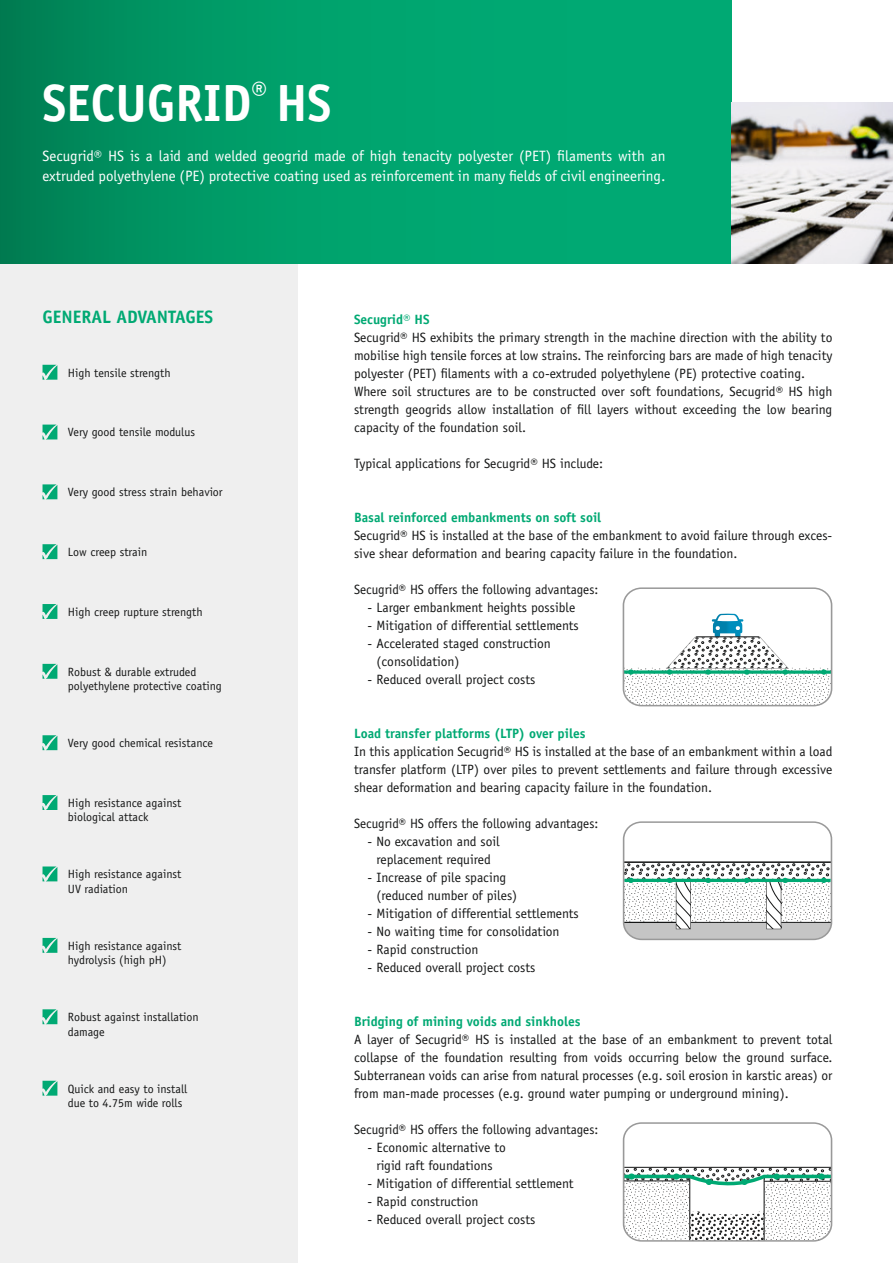
<style>
.page{position:relative;width:893px;height:1263px;background:#fff}
.page>*{position:absolute;margin:0;border:0;box-sizing:border-box;transform-origin:0 0}
.t1{font:700 52.5px "Officina Sans Std";color:#fff;scale:.95 1}
.t2{font:700 18px "Officina Sans Std";color:#00a973}
.t3{font:15px/19.5px "Officina Sans Std";color:#fff}
.t4{font:13.5px/18px "Officina Sans Std";color:#151616}
.t5{font:700 13.5px "Officina Sans Std";color:#00a973}
.t6{font:12px/14.4px "Officina Sans Std";color:#151616}
</style>
<div class="page">
<div style="left:0;top:264px;width:298px;height:999px;background:#efefef"></div>
<svg style="left:43px;top:365px;width:14px;height:15px"></svg>
<svg style="left:43px;top:425px;width:14px;height:14px"></svg>
<svg style="left:43px;top:484px;width:14px;height:15px"></svg>
<svg style="left:43px;top:604px;width:14px;height:15px"></svg>
<svg style="left:43px;top:544px;width:14px;height:15px"></svg>
<svg style="left:43px;top:664px;width:14px;height:15px"></svg>
<svg style="left:43px;top:735px;width:14px;height:15px"></svg>
<svg style="left:43px;top:795px;width:14px;height:15px"></svg>
<svg style="left:43px;top:866px;width:14px;height:15px"></svg>
<svg style="left:43px;top:938px;width:14px;height:15px"></svg>
<svg style="left:43px;top:1081px;width:14px;height:14px"></svg>
<svg style="left:43px;top:1009px;width:14px;height:15px"></svg>
<div style="left:0;top:0;width:731px;height:264px;background:linear-gradient(to right,#008a5a,#00b37a)"></div>
<img style="left:731px;top:102px;width:162px;height:162px">
<svg style="left:623px;top:614px;width:209px;height:92px"></svg>
<div style="left:623px;top:587px;width:209px;height:119px;border:2px solid #999;border-radius:18px"></div>
<svg style="left:626px;top:863px;width:203px;height:15px"></svg>
<hr style="left:624px;top:861px;width:208px;height:2px;background:#151616">
<div style="left:623px;top:821px;width:209px;height:119px;border:2px solid #999;border-radius:18px"></div>
<svg style="left:624px;top:878px;width:207px;height:61px"></svg>
<hr style="left:624px;top:879px;width:207px;height:3px;background:#00a973">
<div style="left:623px;top:1122px;width:209px;height:120px;border:2px solid #999;border-radius:18px"></div>
<svg style="left:622px;top:1167px;width:211px;height:74px"></svg>
<div style="left:741px;top:1179px;width:7px;height:6px;background:#00a973;border-radius:50%"></div>
<hr style="left:624px;top:1167px;width:207px;height:1px;background:#151616">
<h1 class="t1" style="left:43px;top:70px;width:306px">SECUGRID<sup>®</sup> HS</h1>
<p class="t3" style="left:43px;top:147px;width:624px">Secugrid® HS is a laid and welded geogrid made of high tenacity polyester (PET) filaments with an extruded polyethylene (PE) protective coating used as reinforcement in many fields of civil engineering.</p>
<h2 class="t2" style="left:43px;top:306px;width:172px">GENERAL ADVANTAGES</h2>
<p class="t6" style="left:68px;top:365px;width:104px">High tensile strength</p>
<p class="t6" style="left:68px;top:425px;width:129px">Very good tensile modulus</p>
<p class="t6" style="left:68px;top:485px;width:156px">Very good stress strain behavior</p>
<p class="t6" style="left:68px;top:545px;width:81px">Low creep strain</p>
<p class="t6" style="left:68px;top:605px;width:136px">High creep rupture strength</p>
<p class="t6" style="left:68px;top:664px;width:156px">Robust &amp; durable extruded polyethylene protective coating</p>
<p class="t6" style="left:68px;top:736px;width:147px">Very good chemical resistance</p>
<p class="t6" style="left:68px;top:796px;width:115px">High resistance against biological attack</p>
<p class="t6" style="left:68px;top:867px;width:115px">High resistance against<br>UV radiation</p>
<p class="t6" style="left:68px;top:938px;width:115px">High resistance against hydrolysis (high pH)</p>
<p class="t6" style="left:68px;top:1010px;width:132px">Robust against installation damage</p>
<p class="t6" style="left:68px;top:1081px;width:121px">Quick and easy to install due to 4.75m wide rolls</p>
<p class="t5" style="left:354px;top:311px;width:77px">Secugrid® HS</p>
<p class="t4" style="left:354px;top:328px;width:480px">Secugrid® HS exhibits the primary strength in the machine direction with the ability to mobilise high tensile forces at low strains. The reinforcing bars are made of high tenacity polyester (PET) filaments with a co-extruded polyethylene (PE) protective coating.<br>Where soil structures are to be constructed over soft foundations, Secugrid® HS high strength geogrids allow installation of fill layers without exceeding the low bearing capacity of the foundation soil.</p>
<p class="t4" style="left:354px;top:454px;width:251px">Typical applications for Secugrid® HS include:</p>
<p class="t5" style="left:354px;top:509px;width:249px">Basal reinforced embankments on soft soil</p>
<p class="t4" style="left:354px;top:526px;width:480px">Secugrid® HS is installed at the base of the embankment to avoid failure through exces&shy;sive shear deformation and bearing capacity failure in the foundation.</p>
<p class="t4" style="left:354px;top:580px;width:246px">Secugrid® HS offers the following advantages:</p>
<p class="t4" style="left:367px;top:598px;width:209px">- Larger embankment heights possible</p>
<p class="t4" style="left:367px;top:616px;width:213px">- Mitigation of differential settlements</p>
<p class="t4" style="left:376px;top:634px;width:176px;text-indent:-9px">- Accelerated staged construction (consolidation)</p>
<p class="t4" style="left:367px;top:670px;width:170px">- Reduced overall project costs</p>
<p class="t5" style="left:354px;top:725px;width:233px">Load transfer platforms (LTP) over piles</p>
<p class="t4" style="left:354px;top:742px;width:480px;text-align:justify">In this application Secugrid® HS is installed at the base of an embankment within a load transfer platform (LTP) over piles to prevent settlements and failure through excessive shear deformation and bearing capacity failure in the foundation.</p>
<p class="t4" style="left:354px;top:814px;width:246px">Secugrid® HS offers the following advantages:</p>
<p class="t4" style="left:367px;top:832px;width:134px;text-align:center">- No excavation and soil replacement required</p>
<p class="t4" style="left:376px;top:868px;width:142px;text-indent:-9px">- Increase of pile spacing (reduced number of piles)</p>
<p class="t4" style="left:367px;top:904px;width:213px">- Mitigation of differential settlements</p>
<p class="t4" style="left:367px;top:922px;width:194px">- No waiting time for consolidation</p>
<p class="t4" style="left:367px;top:940px;width:113px">- Rapid construction</p>
<p class="t4" style="left:367px;top:958px;width:170px">- Reduced overall project costs</p>
<p class="t5" style="left:354px;top:1013px;width:228px">Bridging of mining voids and sinkholes</p>
<p class="t4" style="left:354px;top:1030px;width:480px;text-align:justify">A layer of Secugrid® HS is installed at the base of an embankment to prevent total collapse of the foundation resulting from voids occurring below the ground surface.<br>Subterranean voids can arise from natural processes (e.g. soil erosion in karstic areas) or from man-made processes (e.g. ground water pumping or underground mining).</p>
<p class="t4" style="left:354px;top:1120px;width:246px">Secugrid® HS offers the following advantages:</p>
<p class="t4" style="left:367px;top:1138px;width:140px;text-align:center">- Economic alternative to rigid raft foundations</p>
<p class="t4" style="left:367px;top:1174px;width:208px">- Mitigation of differential settlement</p>
<p class="t4" style="left:367px;top:1192px;width:113px">- Rapid construction</p>
<p class="t4" style="left:367px;top:1210px;width:170px">- Reduced overall project costs</p>
</div>
